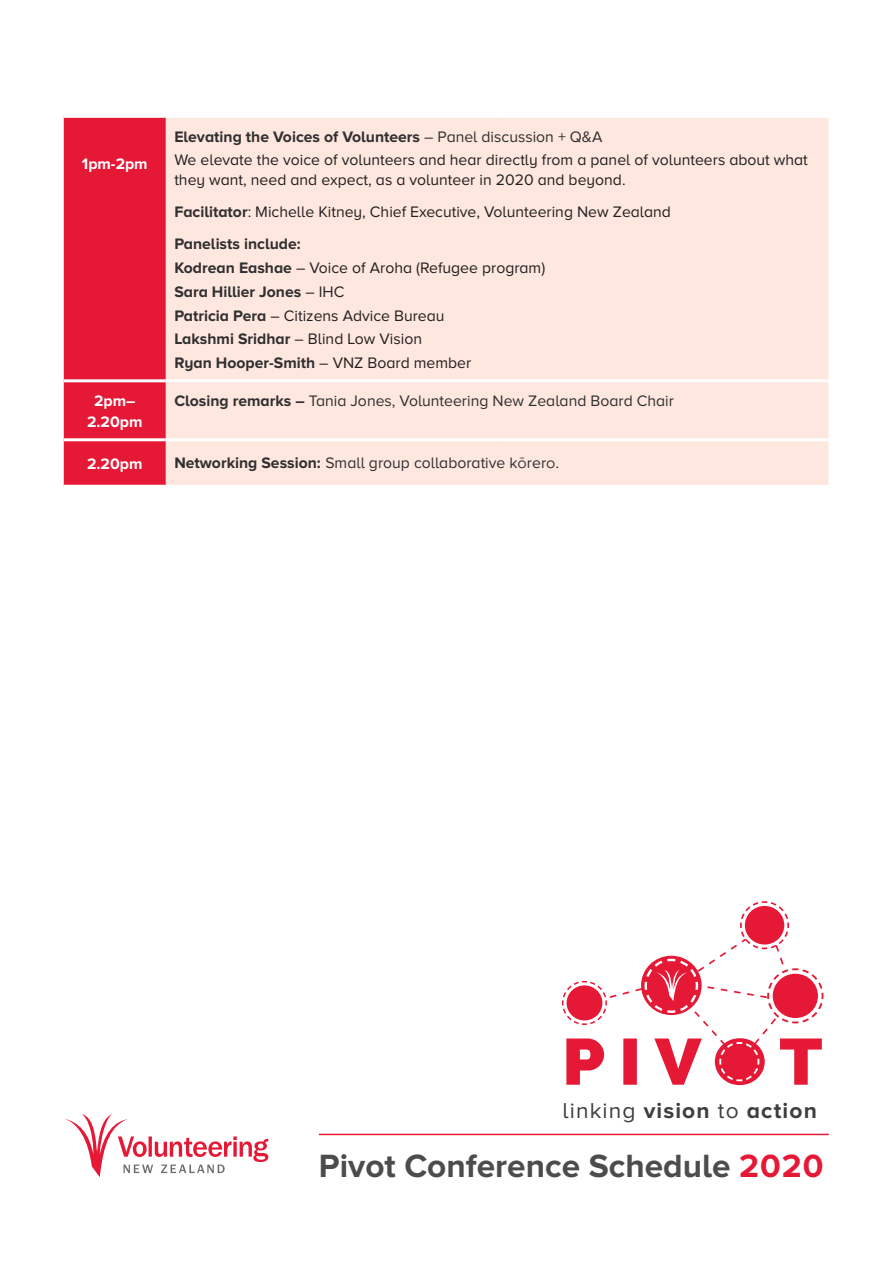
<style>
.page{position:relative;width:893px;height:1263px;background:#fff}
.page>*{position:absolute;margin:0;border:0;box-sizing:border-box;transform-origin:0 0}
.t1{font:700 33.3px "Proxima Nova A";color:#4b4c4d}
.t2{font:700 22.2px "Proxima Nova A";letter-spacing:.05em;color:#3e3e3f}
.t3{font:15.75px/19.5px "Proxima Nova A";color:#231f20}
.t4{font:700 15.75px "Proxima Nova A";color:#312f30}
.t5{font:15.75px "Proxima Nova A";color:#312f30}
.t6{font:700 15.75px/21px "Proxima Nova A";color:#fff;text-align:center}
.s1{font-weight:400}
.s2{font-weight:700;color:#312f30}
.s3{font-weight:400;color:#231f20}
.s4{font-weight:700}
.s5{font-family:"Avenir"}
.s6{color:#e51836}
</style>
<div class="page">
<svg style="left:562px;top:901px;width:262px;height:184px"></svg>
<hr style="left:319px;top:1134px;width:510px;height:1px;background:#e51836">
<div style="left:64px;top:118px;width:102px;height:367px;background:#e51836"></div>
<div style="left:166px;top:118px;width:662px;height:367px;background:#fde7df"></div>
<hr style="left:64px;top:379px;width:102px;height:3px;background:#fff">
<hr style="left:166px;top:379px;width:331px;height:3px;background:#fff">
<hr style="left:497px;top:379px;width:331px;height:3px;background:#fff">
<hr style="left:64px;top:438px;width:102px;height:3px;background:#fff">
<hr style="left:166px;top:438px;width:331px;height:3px;background:#fff">
<hr style="left:497px;top:438px;width:331px;height:3px;background:#fff">
<svg style="left:64px;top:1114px;width:204px;height:63px"></svg>
<p class="t6" style="left:82px;top:153px;width:67px">1pm-2pm</p>
<p class="t4" style="left:174px;top:127px;width:430px">Elevating the Voices of Volunteers <span class="s1">– Panel discussion + Q&amp;A</span></p>
<p class="t3" style="left:174px;top:150px;width:635px">We elevate the voice of volunteers and hear directly from a panel of volunteers about what they want, need and expect, as a volunteer in 2020 and beyond.</p>
<p class="t3" style="left:174px;top:202px;width:498px"><span class="s2">Facilitator</span>: Michelle Kitney, Chief Executive, Volunteering New Zealand</p>
<p class="t4" style="left:174px;top:235px;width:128px">Panelists include:</p>
<p class="t3" style="left:174px;top:258px;width:372px"><span class="s2">Kodrean Eashae</span> – Voice of Aroha (Refugee program)</p>
<p class="t4" style="left:174px;top:283px;width:172px">Sara Hillier Jones <span class="s3">– IHC</span></p>
<p class="t3" style="left:174px;top:305px;width:272px"><span class="s2">Patricia Pera</span> – Citizens Advice Bureau</p>
<p class="t3" style="left:174px;top:329px;width:249px"><span class="s2">Lakshmi Sridhar</span> – Blind Low Vision</p>
<p class="t4" style="left:174px;top:354px;width:298px">Ryan Hooper-Smith <span class="s3">– VNZ Board member</span></p>
<p class="t6" style="left:87px;top:390px;width:57px">2pm–<br>2.20pm</p>
<p class="t5" style="left:174px;top:392px;width:501px"><span class="s4">Closing remarks –</span> Tania Jones, Volunteering New Zealand Board Chair</p>
<p class="t6" style="left:87px;top:453px;width:57px">2.20pm</p>
<p class="t5" style="left:174px;top:454px;width:386px"><span class="s4">Networking Session:</span> Small group collaborative k<span class="s5">ō</span>rer<span class="s5">o</span>.</p>
<p class="t2" style="left:562px;top:1098px;width:256px"><span class="s1">linking</span> vision <span class="s1">to</span> action</p>
<p class="t1" style="left:319px;top:1147px;width:506px">Pivot Conference Schedule <span class="s6">2020</span></p>
</div>
